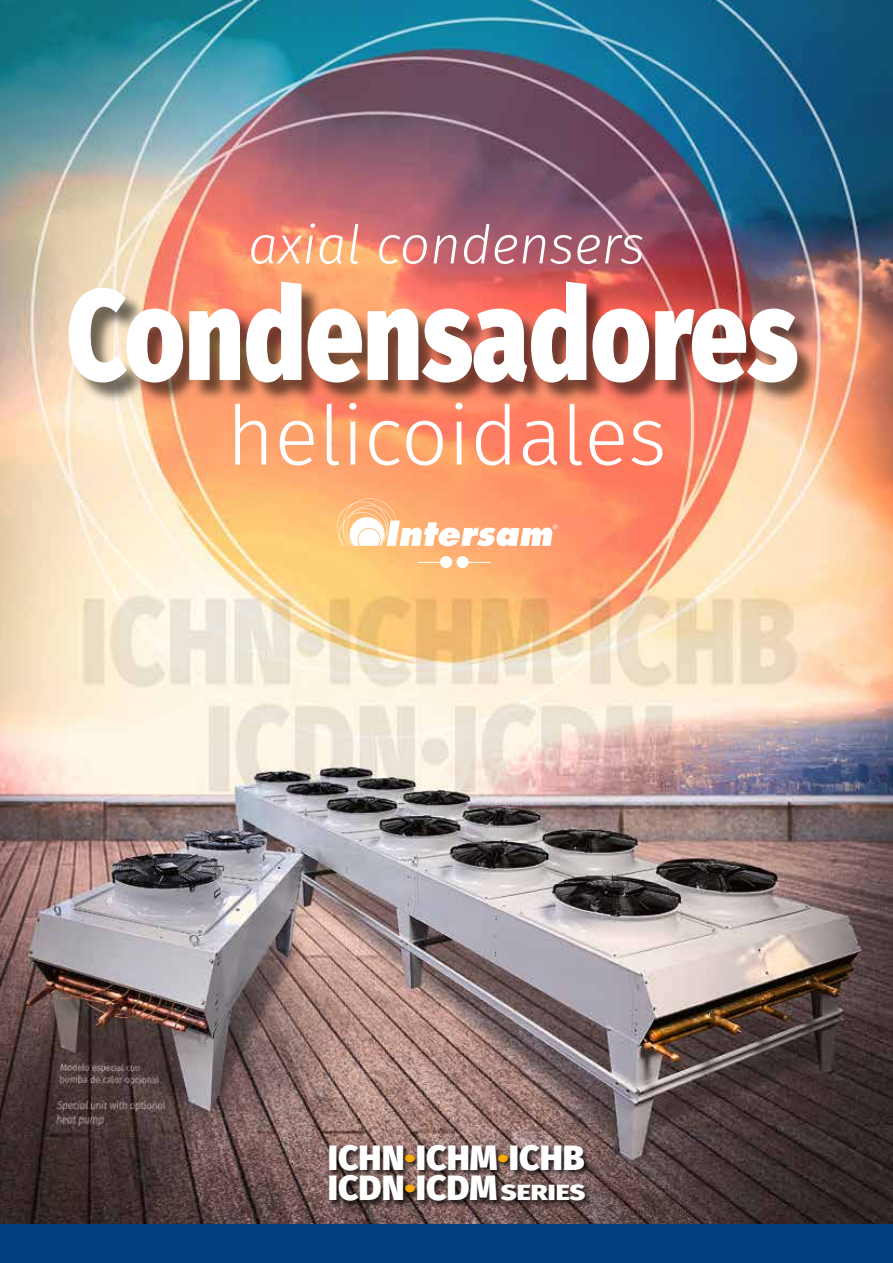
<style>
.page{position:relative;width:893px;height:1263px;background:#fff}
.page>*{position:absolute;margin:0;border:0;box-sizing:border-box;transform-origin:0 0}
.t1{font:800 128.85px "Fira Sans";color:#fff;scale:.8 1}
.t2{font:300 82.05px "Fira Sans";color:#fff}
.t3{font:italic 300 53.1px "Fira Sans";color:#fff}
.t4{font:800 35.1px/30.9px "Fira Sans";color:#fff}
.s1{font-size:25.05px;color:#f8ac00}
.s2{font-size:21.9px}
</style>
<div class="page">
<img style="left:0;top:0;width:893px;height:1224px">
<div style="left:0;top:1224px;width:893px;height:39px;background:#003e80"></div>
<div style="left:71px;top:284px;width:747px;height:119px;background:#000;opacity:.55"></div>
<div style="left:457px;top:556px;width:11px;height:12px;background:#fff;border-radius:50%"></div>
<div style="left:440px;top:556px;width:12px;height:12px;background:#fff;border-radius:50%"></div>
<svg style="left:418px;top:562px;width:22px;height:1px"></svg>
<svg style="left:468px;top:562px;width:22px;height:1px"></svg>
<svg style="left:337px;top:498px;width:221px;height:48px"></svg>
<div style="left:328px;top:1144px;width:265px;height:64px;background:#000;opacity:.75"></div>
<h3 class="t3" style="left:248px;top:208px;width:398px">axial condensers</h3>
<h1 class="t1" style="left:67px;top:220px;width:916px">Condensadores</h1>
<h2 class="t2" style="left:226px;top:378px;width:441px">helicoidales</h2>
<p class="t4" style="left:328px;top:1138px;width:259px">ICHN<span class="s1">•</span>ICHM<span class="s1">•</span>ICHB<br>ICDN<span class="s1">•</span>ICDM <span class="s2">SERIES</span></p>
</div>
